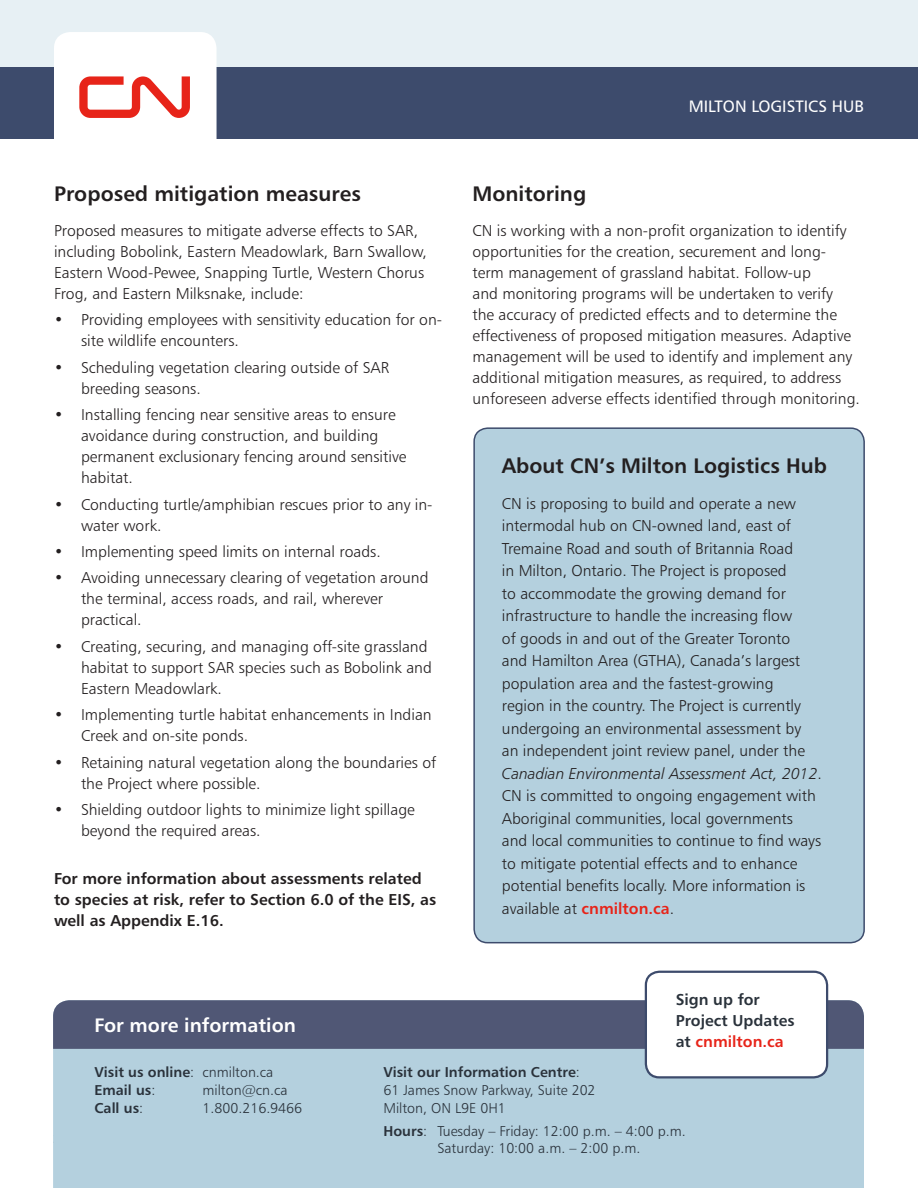
<style>
.page{position:relative;width:918px;height:1188px;background:#fff}
.page>*{position:absolute;margin:0;border:0;box-sizing:border-box;transform-origin:0 0}
.Bullet{font:21px "Humanist 777 BT Bold B";color:#231f20}
.t1{font:19.5px "Humanist 777 BT Bold B";color:#fff}
.t2{font:16.5px "Humanist 777 BT Roman B";color:#fff}
.t3{font:15.75px/21px "Humanist 777 BT Light B";color:#231f20}
.t4{font:15.75px/21px "Humanist 777 BT Bold B";color:#231f20}
.t5{font:15.75px/21px "Humanist 777 BT Bold B";color:#2a323b}
.t6{font:14.25px "Humanist 777 BT Light B";color:#2a323b}
.t7{font:14.25px "Humanist 777 BT Bold B";color:#2a323b}
.s1{font-family:"Humanist 777 BT Light Italic B"}
.s2{font-family:"Humanist 777 BT Bold B";color:#e72419}
.s3{font-family:"Humanist 777 BT Light B"}
.s4{color:#e72419}
.s5{font-family:"Humanist 777 BT Bold B"}
</style>
<div class="page">
<div style="left:0;top:58px;width:918px;height:81px;background:#3d4b6c"></div>
<div style="left:0;top:0;width:918px;height:67px;background:#e7f0f4"></div>
<div style="left:54px;top:32px;width:163px;height:129px;background:#fff;border-radius:16px"></div>
<svg style="left:79px;top:76px;width:111px;height:42px"></svg>
<div style="left:474px;top:428px;width:390px;height:515px;background:#b4d0de;border-radius:14px"></div>
<div style="left:473px;top:427px;width:392px;height:516px;border:2px solid #3d4b6c;border-radius:14px"></div>
<div style="left:53px;top:1049px;width:811px;height:139px;background:#b4d0de"></div>
<div style="left:53px;top:1000px;width:811px;height:49px;background:#505775"></div>
<div style="left:646px;top:972px;width:181px;height:105px;background:#fff;border-radius:14px"></div>
<div style="left:645px;top:971px;width:183px;height:107px;border:2px solid #3d4b6c;border-radius:14px"></div>
<p class="Bullet" style="left:54px;top:181px;width:308px">Proposed mitigation measures</p>
<p class="t3" style="left:54px;top:220px;width:374px">Proposed measures to mitigate adverse effects to SAR, including Bobolink, Eastern Meadowlark, Barn Swallow, Eastern Wood-Pewee, Snapping Turtle, Western Chorus Frog, and Eastern Milksnake, include:</p>
<p class="t3" style="left:81px;top:309px;width:363px;text-indent:-27px">• Providing employees with sensitivity education for on&shy;site wildlife encounters.</p>
<p class="t3" style="left:81px;top:357px;width:310px;text-indent:-27px">• Scheduling vegetation clearing outside of SAR breeding seasons.</p>
<p class="t3" style="left:81px;top:404px;width:327px;text-indent:-27px">• Installing fencing near sensitive areas to ensure avoidance during construction, and building permanent exclusionary fencing around sensitive habitat.</p>
<p class="t3" style="left:81px;top:493px;width:353px;text-indent:-27px">• Conducting turtle/amphibian rescues prior to any in&shy;water work.</p>
<p class="t3" style="left:54px;top:541px;width:328px">• Implementing speed limits on internal roads.</p>
<p class="t3" style="left:81px;top:567px;width:349px;text-indent:-27px">• Avoiding unnecessary clearing of vegetation around the terminal, access roads, and rail, wherever practical.</p>
<p class="t3" style="left:81px;top:636px;width:352px;text-indent:-27px">• Creating, securing, and managing off-site grassland habitat to support SAR species such as Bobolink and<br>Eastern Meadowlark.</p>
<p class="t3" style="left:81px;top:704px;width:352px;text-indent:-27px">• Implementing turtle habitat enhancements in Indian<br>Creek and on-site ponds.</p>
<p class="t3" style="left:81px;top:751px;width:357px;text-indent:-27px">• Retaining natural vegetation along the boundaries of the Project where possible.</p>
<p class="t3" style="left:81px;top:799px;width:335px;text-indent:-27px">• Shielding outdoor lights to minimize light spillage beyond the required areas.</p>
<p class="t4" style="left:54px;top:868px;width:384px">For more information about assessments related to species at risk, refer to Section 6.0 of the EIS, as well as Appendix E.16.</p>
<p class="t2" style="left:689px;top:96px;width:177px">MILTON LOGISTICS HUB</p>
<p class="Bullet" style="left:472px;top:181px;width:115px">Monitoring</p>
<p class="t3" style="left:472px;top:220px;width:389px">CN is working with a non-profit organization to identify opportunities for the creation, securement and long&shy;term management of grassland habitat. Follow-up<br>and monitoring programs will be undertaken to verify<br>the accuracy of predicted effects and to determine the effectiveness of proposed mitigation measures. Adaptive management will be used to identify and implement any additional mitigation measures, as required, to address unforeseen adverse effects identified through monitoring.</p>
<p class="Bullet" style="left:502px;top:452px;width:327px">About CN’s Milton Logistics Hub</p>
<p class="t3" style="left:502px;top:492px;width:322px;line-height:22.5px">CN is proposing to build and operate a new intermodal hub on CN-owned land, east of Tremaine Road and south of Britannia Road<br>in Milton, Ontario. The Project is proposed<br>to accommodate the growing demand for infrastructure to handle the increasing flow<br>of goods in and out of the Greater Toronto<br>and Hamilton Area (GTHA), Canada’s largest population area and the fastest-growing<br>region in the country. The Project is currently undergoing an environmental assessment by<br>an independent joint review panel, under the <span class="s1">Canadian Environmental Assessment Act, 2012</span>.<br>CN is committed to ongoing engagement with Aboriginal communities, local governments and local communities to continue to find ways to mitigate potential effects and to enhance potential benefits locally. More information is available at <span class="s2">cnmilton.ca</span>.</p>
<p class="t1" style="left:94px;top:1013px;width:203px">For more information</p>
<p class="t7" style="left:94px;top:1063px;width:180px">Visit us online<span class="s3">: cnmilton.ca</span></p>
<p class="t7" style="left:94px;top:1081px;width:62px">Email us<span class="s3">:</span></p>
<p class="t6" style="left:202px;top:1081px;width:87px">milton@cn.ca</p>
<p class="t7" style="left:94px;top:1099px;width:50px">Call us<span class="s3">:</span></p>
<p class="t6" style="left:202px;top:1099px;width:101px">1.800.216.9466</p>
<p class="t5" style="left:676px;top:989px;width:120px">Sign up for<br>Project Updates at <span class="s4">cnmilton.ca</span></p>
<p class="t7" style="left:383px;top:1063px;width:198px">Visit our Information Centre<span class="s3">:</span></p>
<p class="t6" style="left:383px;top:1081px;width:214px">61 James Snow Parkway, Suite 202</p>
<p class="t6" style="left:383px;top:1099px;width:124px">Milton, ON L9E 0H1</p>
<p class="t6" style="left:383px;top:1123px;width:304px"><span class="s5">Hours</span>: Tuesday – Friday: 12:00 p.m. – 4:00 p.m.</p>
<p class="t6" style="left:437px;top:1139px;width:205px">Saturday: 10:00 a.m. – 2:00 p.m.</p>
</div>
